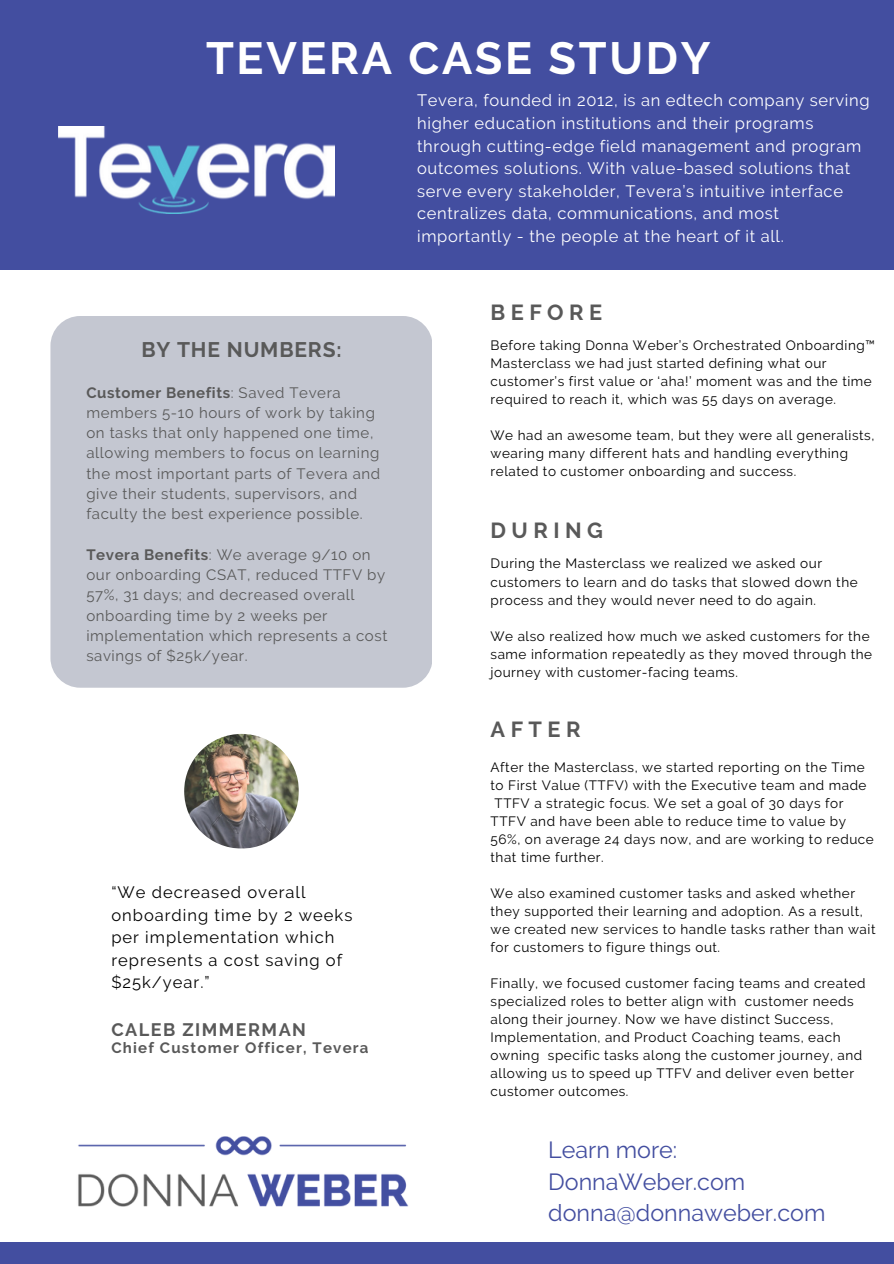
<style>
.page{position:relative;width:894px;height:1264px;background:#fff}
.page>*{position:absolute;margin:0;border:0;box-sizing:border-box;transform-origin:0 0}
.t1{font:700 45px "Raleway";letter-spacing:.06em;color:#fff}
.t2{font:23.25px/31.5px "Raleway";color:#434ea0}
.t3{font:700 21.75px "Raleway";letter-spacing:.25em;color:#595959}
.t4{font:700 21px "Raleway";letter-spacing:.04em;color:#595959}
.t5{font:700 18px "Raleway";letter-spacing:.08em;color:#595959}
.t6{font:16.5px/22.5px "Raleway";letter-spacing:.04em;color:#fff}
.t7{font:16.5px/22.5px "Raleway";letter-spacing:.06em;color:#000}
.t8{font:15px/20.2px "Raleway";letter-spacing:.04em;color:#595959}
.t9{font:700 15px "Raleway";letter-spacing:.08em;color:#595959}
.t10{font:13.5px/18px "Raleway";letter-spacing:.04em;color:#000}
.s1{font-weight:700}
</style>
<div class="page">
<div style="left:0;top:1242px;width:893px;height:21px;background:#434ea0"></div>
<img style="left:78px;top:1136px;width:330px;height:70px">
<div style="left:0;top:0;width:893px;height:270px;background:#434ea0"></div>
<div style="left:50px;top:316px;width:382px;height:371px;background:#c4c7d1;border-radius:30px"></div>
<img style="left:184px;top:734px;width:115px;height:114px;border-radius:50%">
<img style="left:58px;top:126px;width:276px;height:87px">
<h1 class="t1" style="left:206px;top:32px;width:506px">TEVERA CASE STUDY</h1>
<p class="t6" style="left:417px;top:89px;width:454px">Tevera, founded in 2012, is an edtech company serving higher education institutions and their programs through cutting-edge field management and program outcomes solutions. With value-based solutions that serve every stakeholder, Tevera’s intuitive interface centralizes data, communications, and most importantly - the people at the heart of it all.</p>
<h3 class="t4" style="left:141px;top:337px;width:202px">BY THE NUMBERS:</h3>
<p class="t8" style="left:86px;top:382px;width:295px"><span class="s1">Customer Benefits</span>: Saved Tevera members 5-10 hours of work by taking on tasks that only happened one time, allowing members to focus on learning the most important parts of Tevera and give their students, supervisors, and faculty the best experience possible.</p>
<p class="t8" style="left:86px;top:544px;width:302px"><span class="s1">Tevera Benefits</span>: We average 9/10 on our onboarding CSAT, reduced TTFV by 57%, 31 days; and decreased overall onboarding time by 2 weeks per implementation which represents a cost savings of $25k/year.</p>
<p class="t7" style="left:111px;top:881px;width:242px">“We decreased overall onboarding time by 2 weeks per implementation which represents a cost saving of $25k/year.”</p>
<h3 class="t5" style="left:111px;top:1018px;width:196px">CALEB ZIMMERMAN</h3>
<p class="t9" style="left:111px;top:1038px;width:258px">Chief Customer Officer, Tevera</p>
<h3 class="t3" style="left:490px;top:299px;width:113px">BEFORE</h3>
<p class="t10" style="left:490px;top:336px;width:386px">Before taking Donna Weber’s Orchestrated Onboarding™ Masterclass we had just started defining what our customer’s first value or ‘aha!’ moment was and the time required to reach it, which was 55 days on average.</p>
<p class="t10" style="left:490px;top:426px;width:385px">We had an awesome team, but they were all generalists, wearing many different hats and handling everything related to customer onboarding and success.</p>
<h3 class="t3" style="left:490px;top:518px;width:114px">DURING</h3>
<p class="t10" style="left:490px;top:554px;width:368px">During the Masterclass we realized we asked our customers to learn and do tasks that slowed down the process and they would never need to do again.</p>
<p class="t10" style="left:490px;top:627px;width:383px">We also realized how much we asked customers for the same information repeatedly as they moved through the journey with customer-facing teams.</p>
<h3 class="t3" style="left:490px;top:716px;width:91px">AFTER</h3>
<p class="t10" style="left:490px;top:758px;width:384px">After the Masterclass, we started reporting on the Time to First Value (TTFV) with the Executive team and made TTFV a strategic focus. We set a goal of 30 days for TTFV and have been able to reduce time to value by 56%, on average 24 days now, and are working to reduce that time further.</p>
<p class="t10" style="left:490px;top:884px;width:386px">We also examined customer tasks and asked whether they supported their learning and adoption. As a result, we created new services to handle tasks rather than wait for customers to figure things out.</p>
<p class="t10" style="left:490px;top:974px;width:376px">Finally, we focused customer facing teams and created specialized roles to better align with customer needs along their journey. Now we have distinct Success, Implementation, and Product Coaching teams, each owning specific tasks along the customer journey, and allowing us to speed up TTFV and deliver even better customer outcomes.</p>
<h2 class="t2" style="left:548px;top:1134px;width:278px">Learn more:<br>DonnaWeber.com donna@donnaweber.com</h2>
</div>
